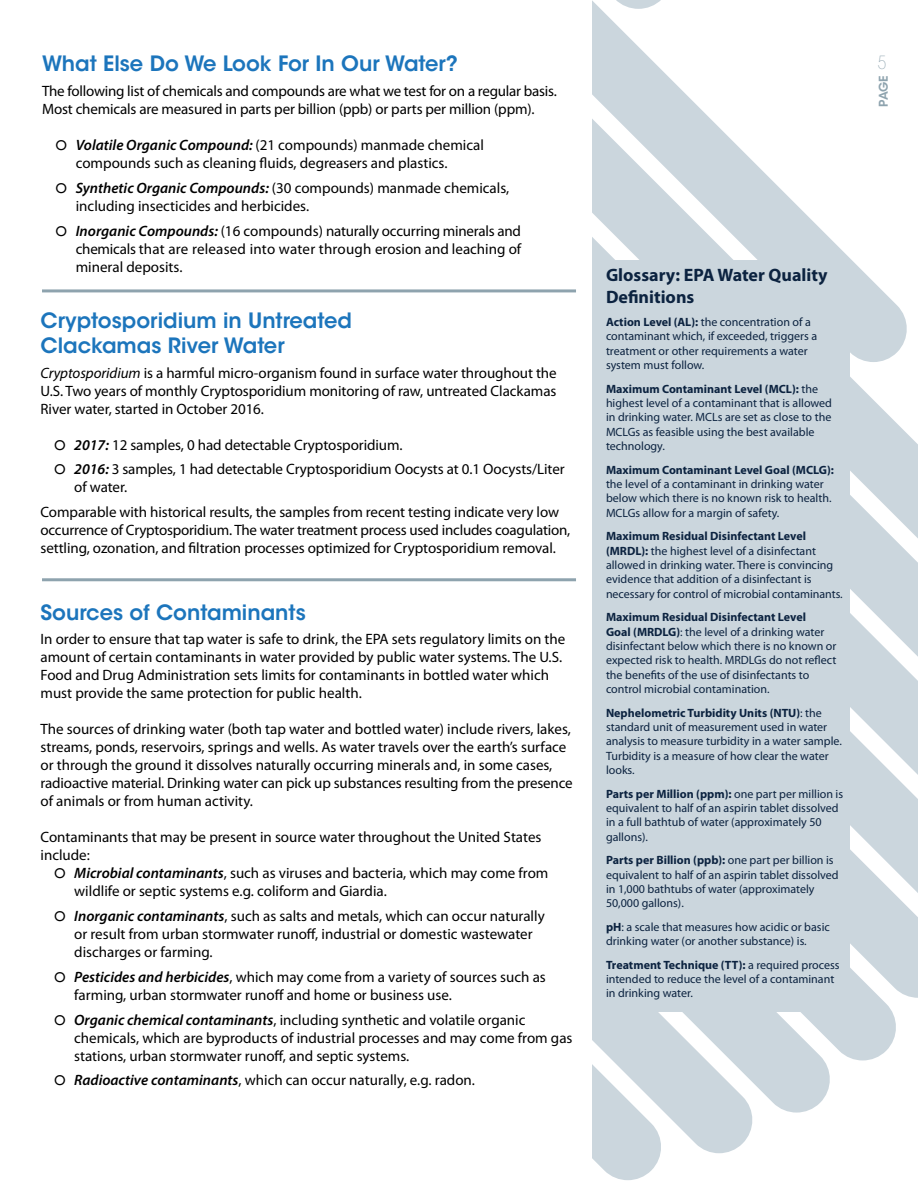
<style>
.page{position:relative;width:918px;height:1188px;background:#fff}
.page>*{position:absolute;margin:0;border:0;box-sizing:border-box;transform-origin:0 0}
.Body_Header{font:600 21px/25.2px "ITC Avant Garde Std";color:#1c75bc}
.t1{font:700 18px/21.6px "Myriad Pro";color:#0c2340}
.t2{font:200 condensed 18px "ITC Avant Garde Std";color:#8ea3ae}
.t3{font:15px/18px "Myriad Pro";color:#000}
.t4{font:12px/14.4px "Myriad Pro";color:#0c2340}
.t5{font:600 12px "ITC Avant Garde Std";color:#8ea3ae}
.s1{font-family:"ITC Avant Garde Std";font-size:18px}
.s2{font-weight:600;font-style:italic}
.s3{font-style:italic}
.s4{font-weight:700}
</style>
<div class="page">
<svg style="left:592px;top:0;width:326px;height:1180px"></svg>
<div style="left:592px;top:260px;width:258px;height:751px;background:#cbd6dd"></div>
<hr style="left:42px;top:289px;width:534px;height:3px;background:#8ea3ae">
<hr style="left:42px;top:578px;width:534px;height:3px;background:#8ea3ae">
<p class="Body_Header" style="left:42px;top:51px;width:418px">What Else Do We Look For In Our Water?</p>
<p class="t3" style="left:42px;top:82px;width:516px">The following list of chemicals and compounds are what we test for on a regular basis.<br>Most chemicals are measured in parts per billion (ppb) or parts per million (ppm).</p>
<p class="t3" style="left:76px;top:136px;width:410px;text-indent:-20px"><span class="s1">o</span> <span class="s2">Volatile Organic Compound:</span> (21 compounds) manmade chemical compounds such as cleaning fluids, degreasers and plastics.</p>
<p class="t3" style="left:76px;top:179px;width:435px;text-indent:-20px"><span class="s1">o</span> <span class="s2">Synthetic Organic Compounds:</span> (30 compounds) manmade chemicals, including insecticides and herbicides.</p>
<p class="t3" style="left:76px;top:222px;width:447px;text-align:justify;text-indent:-20px"><span class="s1">o</span> <span class="s2">Inorganic Compounds:</span> (16 compounds) naturally occurring minerals and chemicals that are released into water through erosion and leaching of mineral deposits.</p>
<p class="Body_Header" style="left:40px;top:307px;width:313px">Cryptosporidium in Untreated<br>Clackamas River Water</p>
<p class="t3" style="left:40px;top:364px;width:518px;text-align:justify"><span class="s3">Cryptosporidium</span> is a harmful micro-organism found in surface water throughout the U.S. Two years of monthly Cryptosporidium monitoring of raw, untreated Clackamas River water, started in October 2016.</p>
<p class="t3" style="left:54px;top:436px;width:350px"><span class="s1">o</span> <span class="s2">2017:</span> 12 samples, 0 had detectable Cryptosporidium.</p>
<p class="t3" style="left:74px;top:461px;width:492px;text-indent:-20px"><span class="s1">o</span> <span class="s2">2016:</span> 3 samples, 1 had detectable Cryptosporidium Oocysts at 0.1 Oocysts/Liter of water.</p>
<p class="t3" style="left:40px;top:503px;width:531px">Comparable with historical results, the samples from recent testing indicate very low occurrence of Cryptosporidium. The water treatment process used includes coagulation, settling, ozonation, and filtration processes optimized for Cryptosporidium removal.</p>
<p class="Body_Header" style="left:40px;top:599px;width:267px">Sources of Contaminants</p>
<p class="t3" style="left:40px;top:631px;width:526px">In order to ensure that tap water is safe to drink, the EPA sets regulatory limits on the amount of certain contaminants in water provided by public water systems. The U.S.<br>Food and Drug Administration sets limits for contaminants in bottled water which must provide the same protection for public health.</p>
<p class="t3" style="left:40px;top:721px;width:534px">The sources of drinking water (both tap water and bottled water) include rivers, lakes, streams, ponds, reservoirs, springs and wells. As water travels over the earth’s surface or through the ground it dissolves naturally occurring minerals and, in some cases, radioactive material. Drinking water can pick up substances resulting from the presence of animals or from human activity.</p>
<p class="t3" style="left:40px;top:829px;width:502px">Contaminants that may be present in source water throughout the United States include:</p>
<p class="t3" style="left:74px;top:865px;width:476px;text-indent:-20px"><span class="s1">o</span> <span class="s2">Microbial contaminants</span>, such as viruses and bacteria, which may come from wildlife or septic systems e.g. coliform and Giardia.</p>
<p class="t3" style="left:74px;top:908px;width:472px;text-indent:-20px"><span class="s1">o</span> <span class="s2">Inorganic contaminants</span>, such as salts and metals, which can occur naturally or result from urban stormwater runoff, industrial or domestic wastewater discharges or farming.</p>
<p class="t3" style="left:74px;top:968px;width:473px;text-indent:-20px"><span class="s1">o</span> <span class="s2">Pesticides and herbicides</span>, which may come from a variety of sources such as farming, urban stormwater runoff and home or business use.</p>
<p class="t3" style="left:74px;top:1011px;width:500px;text-indent:-20px"><span class="s1">o</span> <span class="s2">Organic chemical contaminants</span>, including synthetic and volatile organic chemicals, which are byproducts of industrial processes and may come from gas stations, urban stormwater runoff, and septic systems.</p>
<p class="t3" style="left:54px;top:1072px;width:423px"><span class="s1">o</span> <span class="s2">Radioactive contaminants</span>, which can occur naturally, e.g. radon.</p>
<p class="t1" style="left:606px;top:263px;width:223px">Glossary: EPA Water Quality<br>Definitions</p>
<p class="t4" style="left:606px;top:315px;width:213px"><span class="s4">Action Level (AL):</span> the concentration of a contaminant which, if exceeded, triggers a treatment or other requirements a water system must follow.</p>
<p class="t4" style="left:606px;top:382px;width:228px"><span class="s4">Maximum Contaminant Level (MCL):</span> the highest level of a contaminant that is allowed in drinking water. MCLs are set as close to the MCLGs as feasible using the best available technology.</p>
<p class="t4" style="left:606px;top:463px;width:229px"><span class="s4">Maximum Contaminant Level Goal (MCLG): </span>the level of a contaminant in drinking water below which there is no known risk to health.<br>MCLGs allow for a margin of safety.</p>
<p class="t4" style="left:606px;top:529px;width:238px"><span class="s4">Maximum Residual Disinfectant Level (MRDL):</span> the highest level of a disinfectant allowed in drinking water. There is convincing evidence that addition of a disinfectant is necessary for control of microbial contaminants.</p>
<p class="t4" style="left:606px;top:610px;width:232px"><span class="s4">Maximum Residual Disinfectant Level<br>Goal (MRDLG)</span>: the level of a drinking water disinfectant below which there is no known or expected risk to health. MRDLGs do not reflect the benefits of the use of disinfectants to control microbial contamination.</p>
<p class="t4" style="left:606px;top:706px;width:237px"><span class="s4">Nephelometric Turbidity Units (NTU)</span>: the standard unit of measurement used in water analysis to measure turbidity in a water sample.<br>Turbidity is a measure of how clear the water looks.</p>
<p class="t4" style="left:606px;top:787px;width:239px"><span class="s4">Parts per Million (ppm):</span> one part per million is equivalent to half of an aspirin tablet dissolved in a full bathtub of water (approximately 50 gallons).</p>
<p class="t4" style="left:606px;top:853px;width:234px"><span class="s4">Parts per Billion (ppb):</span> one part per billion is equivalent to half of an aspirin tablet dissolved in 1,000 bathtubs of water (approximately 50,000 gallons).</p>
<p class="t4" style="left:606px;top:920px;width:225px"><span class="s4">pH</span>: a scale that measures how acidic or basic drinking water (or another substance) is.</p>
<p class="t4" style="left:606px;top:958px;width:235px"><span class="s4">Treatment Technique (TT):</span> a required process intended to reduce the level of a contaminant in drinking water.</p>
<p class="t2" style="left:878px;top:52px;width:10px">5</p>
<p class="t5" style="left:876px;top:107px;width:33px;rotate:-90deg">PAGE</p>
</div>
